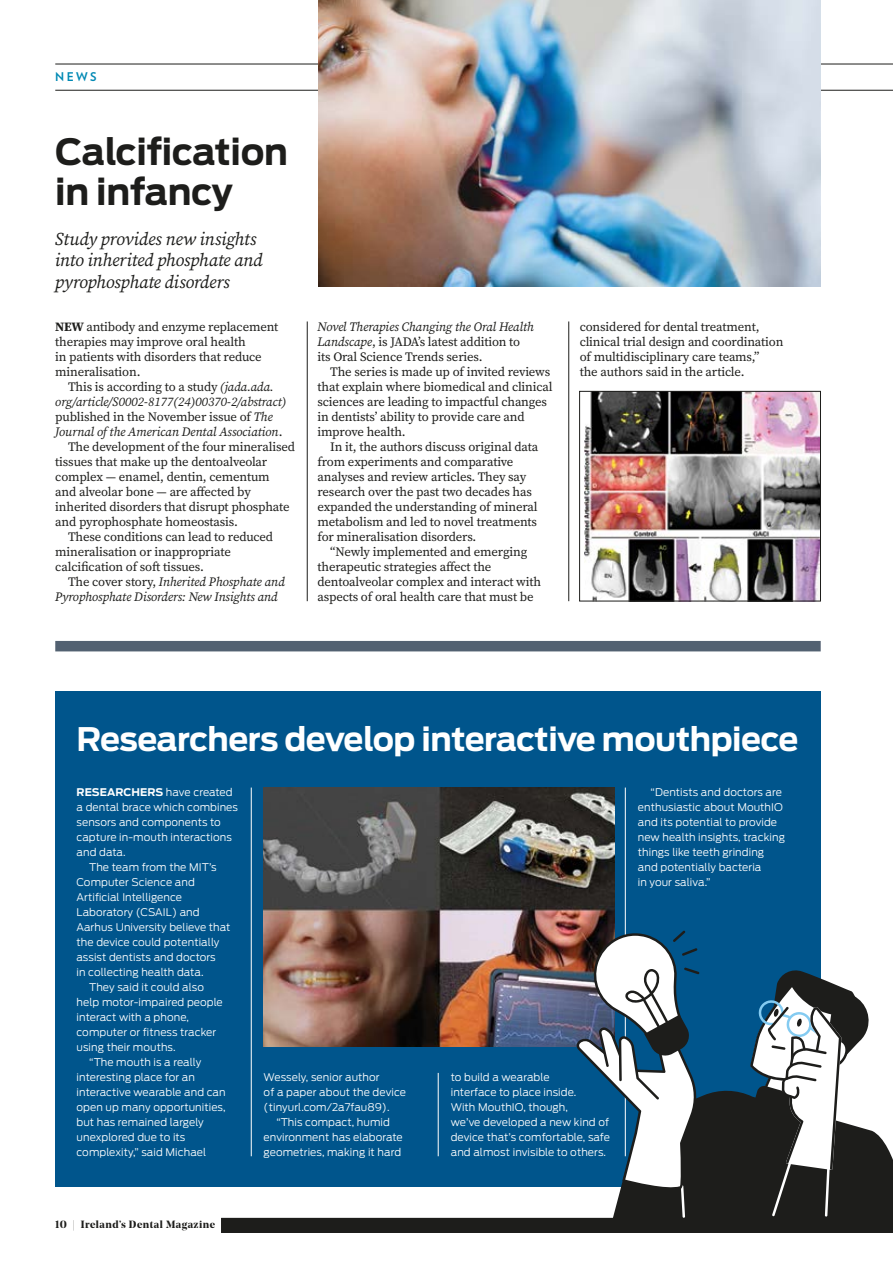
<style>
.page{position:relative;width:893px;height:1263px;background:#fff}
.page>*{position:absolute;margin:0;border:0;box-sizing:border-box;transform-origin:0 0}
.t1{font:700 36px/40.5px "Antenna";letter-spacing:-.01em;color:#1d1d1b}
.t2{font:700 32.25px "Antenna";letter-spacing:-.015em;color:#fff}
.t3{font:italic 18px/21.6px "Source Serif 4";letter-spacing:-.015em;color:#1d1d1b}
.t4{font:12.75px/15px "Source Serif 4";letter-spacing:-.01em;color:#1d1d1b}
.t5{font:italic 12.75px "Source Serif 4";letter-spacing:-.01em;color:#1d1d1b}
.t6{font:700 12px "Verlag";color:#0089b4}
.t7{font:300 10.5px/15px "Antenna";letter-spacing:.01em;color:#fff}
.t8{font:700 10.5px "Noe Display";letter-spacing:.05em;color:#1d1d1b}
.t9{font:700 10.5px "Antenna";letter-spacing:.01em;color:#fff}
.s1{font-weight:700}
.s2{font-style:italic}
.s3{font-style:normal}
.s4{font-weight:300}
</style>
<div class="page">
<hr style="left:55px;top:64px;width:838px;height:1px;background:#1d1d1b">
<hr style="left:55px;top:90px;width:838px;height:1px;background:#1d1d1b">
<div style="left:221px;top:1218px;width:672px;height:15px;background:#1d1d1b"></div>
<hr style="left:307px;top:321px;width:1px;height:280px;background:#1d1d1b">
<hr style="left:568px;top:321px;width:1px;height:280px;background:#1d1d1b">
<div style="left:55px;top:641px;width:766px;height:10px;background:#526171"></div>
<img style="left:584px;top:393px;width:235px;height:206px">
<div style="left:579px;top:391px;width:242px;height:210px;border:1px solid #1d1d1b"></div>
<div style="left:55px;top:691px;width:766px;height:495px;background:#00558c"></div>
<hr style="left:251px;top:787px;width:1px;height:369px;background:#fff">
<hr style="left:438px;top:1073px;width:1px;height:83px;background:#fff">
<hr style="left:625px;top:787px;width:1px;height:369px;background:#fff">
<img style="left:318px;top:0;width:503px;height:286px">
<img style="left:264px;top:787px;width:350px;height:259px">
<svg style="left:577px;top:930px;width:316px;height:288px"></svg>
<p class="t6" style="left:55px;top:67px;width:43px">NEWS</p>
<h1 class="t1" style="left:55px;top:132px;width:234px">Calcification in infancy</h1>
<h3 class="t3" style="left:55px;top:228px;width:209px">Study provides new insights into inherited phosphate and pyrophosphate disorders</h3>
<p class="t4" style="left:55px;top:319px;width:225px"><span class="s1">NEW</span> antibody and enzyme replacement therapies may improve oral health<br>in patients with disorders that reduce mineralisation.</p>
<p class="t4" style="left:68px;top:379px;width:208px">This is according to a study <span class="s2">(jada.ada.</span></p>
<p class="t5" style="left:55px;top:393px;width:233px">org/article/S0002-8177(24)00370-2/abstract)</p>
<p class="t4" style="left:55px;top:409px;width:219px">published in the November issue of <span class="s2">The</span></p>
<p class="t5" style="left:55px;top:423px;width:229px">Journal of the American Dental Association<span class="s3">.</span></p>
<p class="t4" style="left:68px;top:439px;width:228px">The development of the four mineralised</p>
<p class="t4" style="left:55px;top:454px;width:214px">tissues that make up the dentoalveolar</p>
<p class="t4" style="left:55px;top:469px;width:216px">complex — enamel, dentin, cementum</p>
<p class="t4" style="left:55px;top:484px;width:197px">and alveolar bone — are affected by</p>
<p class="t4" style="left:55px;top:499px;width:236px">inherited disorders that disrupt phosphate</p>
<p class="t4" style="left:55px;top:514px;width:184px">and pyrophosphate homeostasis.</p>
<p class="t4" style="left:68px;top:529px;width:207px">These conditions can lead to reduced</p>
<p class="t4" style="left:55px;top:544px;width:177px">mineralisation or inappropriate</p>
<p class="t4" style="left:55px;top:559px;width:150px">calcification of soft tissues.</p>
<p class="t5" style="left:68px;top:573px;width:218px"><span class="s3">The cover story,</span> Inherited Phosphate and</p>
<p class="t5" style="left:55px;top:588px;width:224px">Pyrophosphate Disorders: New Insights and</p>
<p class="t4" style="left:317px;top:319px;width:218px"><span class="s2">Novel Therapies Changing the Oral Health<br>Landscape</span>, is JADA’s latest addition to its Oral Science Trends series.</p>
<p class="t4" style="left:317px;top:364px;width:237px;text-indent:13px">The series is made up of invited reviews that explain where biomedical and clinical sciences are leading to impactful changes in dentists’ ability to provide care and improve health.</p>
<p class="t4" style="left:317px;top:439px;width:222px;text-indent:13px">In it, the authors discuss original data from experiments and comparative analyses and review articles. They say research over the past two decades has expanded the understanding of mineral metabolism and led to novel treatments for mineralisation disorders.</p>
<p class="t4" style="left:317px;top:544px;width:225px;text-indent:13px">“Newly implemented and emerging therapeutic strategies affect the dentoalveolar complex and interact with aspects of oral health care that must be</p>
<p class="t4" style="left:580px;top:319px;width:205px">considered for dental treatment, clinical trial design and coordination of multidisciplinary care teams,”<br>the authors said in the article.</p>
<h2 class="t2" style="left:77px;top:720px;width:723px">Researchers develop interactive mouthpiece</h2>
<p class="t9" style="left:77px;top:786px;width:158px">RESEARCHERS <span class="s4">have created</span></p>
<p class="t7" style="left:77px;top:800px;width:163px">a dental brace which combines</p>
<p class="t7" style="left:77px;top:815px;width:146px">sensors and components to</p>
<p class="t7" style="left:77px;top:830px;width:157px">capture in-mouth interactions</p>
<p class="t7" style="left:77px;top:845px;width:51px">and data.</p>
<p class="t7" style="left:89px;top:860px;width:129px">The team from the MIT’s</p>
<p class="t7" style="left:77px;top:875px;width:120px">Computer Science and</p>
<p class="t7" style="left:77px;top:890px;width:107px">Artificial Intelligence</p>
<p class="t7" style="left:77px;top:905px;width:125px">Laboratory (CSAIL) and</p>
<p class="t7" style="left:77px;top:920px;width:155px">Aarhus University believe that</p>
<p class="t7" style="left:77px;top:935px;width:144px">the device could potentially</p>
<p class="t7" style="left:77px;top:950px;width:141px">assist dentists and doctors</p>
<p class="t7" style="left:77px;top:965px;width:129px">in collecting health data.</p>
<p class="t7" style="left:89px;top:980px;width:116px">They said it could also</p>
<p class="t7" style="left:77px;top:995px;width:148px">help motor-impaired people</p>
<p class="t7" style="left:77px;top:1010px;width:114px">interact with a phone,</p>
<p class="t7" style="left:77px;top:1025px;width:141px">computer or fitness tracker</p>
<p class="t7" style="left:77px;top:1040px;width:101px">using their mouths.</p>
<p class="t7" style="left:89px;top:1055px;width:114px">“The mouth is a really</p>
<p class="t7" style="left:77px;top:1070px;width:120px">interesting place for an</p>
<p class="t7" style="left:77px;top:1085px;width:151px">interactive wearable and can</p>
<p class="t7" style="left:77px;top:1100px;width:151px">open up many opportunities,</p>
<p class="t7" style="left:77px;top:1115px;width:129px">but has remained largely</p>
<p class="t7" style="left:77px;top:1130px;width:110px">unexplored due to its</p>
<p class="t7" style="left:77px;top:1145px;width:131px">complexity,” said Michael</p>
<p class="t7" style="left:638px;top:785px;width:149px;text-indent:13px">“Dentists and doctors are enthusiastic about MouthIO and its potential to provide new health insights, tracking things like teeth grinding and potentially bacteria<br>in your saliva.”</p>
<p class="t7" style="left:264px;top:1070px;width:117px">Wessely, senior author</p>
<p class="t7" style="left:264px;top:1085px;width:144px">of a paper about the device</p>
<p class="t7" style="left:264px;top:1100px;width:127px">(tinyurl.com/2a7fau89).</p>
<p class="t7" style="left:276px;top:1115px;width:115px">“This compact, humid</p>
<p class="t7" style="left:264px;top:1130px;width:141px">environment has elaborate</p>
<p class="t7" style="left:264px;top:1145px;width:139px">geometries, making it hard</p>
<p class="t7" style="left:451px;top:1070px;width:161px">to build a wearable<br>interface to place inside.<br>With MouthIO, though,<br>we’ve developed a new kind of device that’s comfortable, safe and almost invisible to others.</p>
<p class="t8" style="left:55px;top:1218px;width:162px">10 | Ireland’s Dental Magazine</p>
</div>
